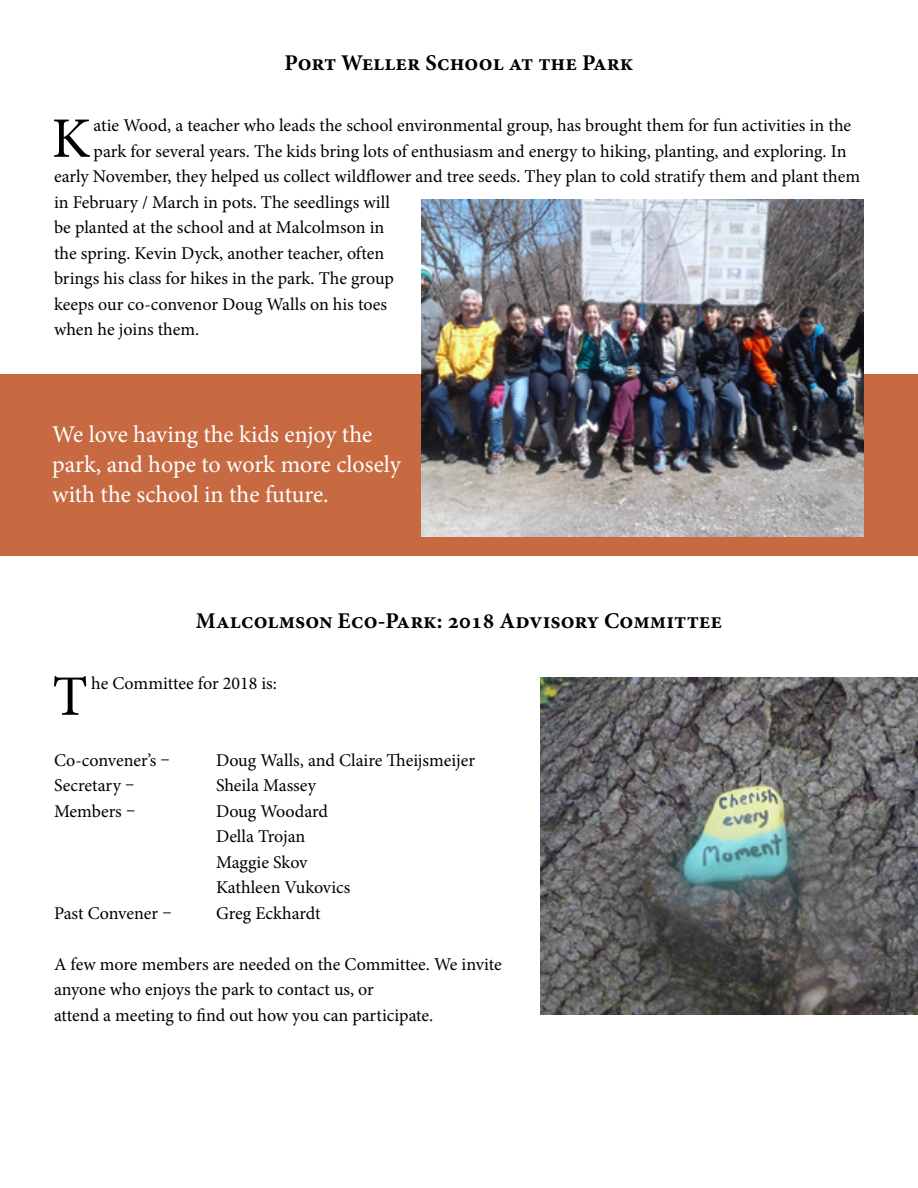
<style>
.page{position:relative;width:918px;height:1188px;background:#fff}
.page>*{position:absolute;margin:0;border:0;box-sizing:border-box;transform-origin:0 0}
.t1{font:57.3px "Minion Pro";color:#000}
.t2{font:24px/30px "Minion Pro";letter-spacing:-.005em;color:#fff}
.t3{font:700 22.5px "Minion Pro";color:#000}
.t4{font:18px/25.5px "Minion Pro";color:#000}
</style>
<div class="page">
<div style="left:0;top:374px;width:918px;height:182px;background:#c76a41"></div>
<img style="left:540px;top:678px;width:378px;height:336px">
<img style="left:421px;top:200px;width:443px;height:336px">
<p class="t3" style="left:285px;top:47px;width:350px">Port Weller School at the Park</p>
<h1 class="t1" style="left:52px;top:100px;width:40px">K</h1>
<p class="t4" style="left:94px;top:113px;width:759px">atie Wood, a teacher who leads the school environmental group, has brought them for fun activities in the</p>
<p class="t4" style="left:94px;top:138px;width:754px">park for several years. The kids bring lots of enthusiasm and energy to hiking, planting, and exploring. In</p>
<p class="t4" style="left:54px;top:164px;width:808px">early November, they helped us collect wildflower and tree seeds. They plan to cold stratify them and plant them</p>
<p class="t4" style="left:54px;top:189px;width:337px">in February / March in pots. The seedlings will</p>
<p class="t4" style="left:54px;top:215px;width:332px">be planted at the school and at Malcolmson in</p>
<p class="t4" style="left:54px;top:240px;width:332px">the spring. Kevin Dyck, another teacher, often</p>
<p class="t4" style="left:54px;top:266px;width:341px">brings his class for hikes in the park. The group</p>
<p class="t4" style="left:54px;top:291px;width:334px">keeps our co-convenor Doug Walls on his toes</p>
<p class="t4" style="left:54px;top:317px;width:147px">when he joins them.</p>
<h2 class="t2" style="left:52px;top:419px;width:350px">We love having the kids enjoy the park, and hope to work more closely with the school in the future.</h2>
<p class="t3" style="left:196px;top:605px;width:528px">Malcolmson Eco-Park: 2018 Advisory Committee</p>
<h1 class="t1" style="left:52px;top:658px;width:37px">T</h1>
<p class="t4" style="left:91px;top:671px;width:187px">he Committee for 2018 is:</p>
<p class="t4" style="left:54px;top:747px;width:118px">Co-convener’s –</p>
<p class="t4" style="left:216px;top:747px;width:261px">Doug Walls, and Claire Theijsmeijer</p>
<p class="t4" style="left:54px;top:773px;width:82px">Secretary –</p>
<p class="t4" style="left:216px;top:773px;width:102px">Sheila Massey</p>
<p class="t4" style="left:54px;top:798px;width:83px">Members –</p>
<p class="t4" style="left:216px;top:798px;width:136px">Doug Woodard<br>Della Trojan<br>Maggie Skov<br>Kathleen Vukovics</p>
<p class="t4" style="left:54px;top:900px;width:119px">Past Convener –</p>
<p class="t4" style="left:216px;top:900px;width:106px">Greg Eckhardt</p>
<p class="t4" style="left:54px;top:951px;width:449px">A few more members are needed on the Committee. We invite anyone who enjoys the park to contact us, or<br>attend a meeting to find out how you can participate.</p>
</div>
